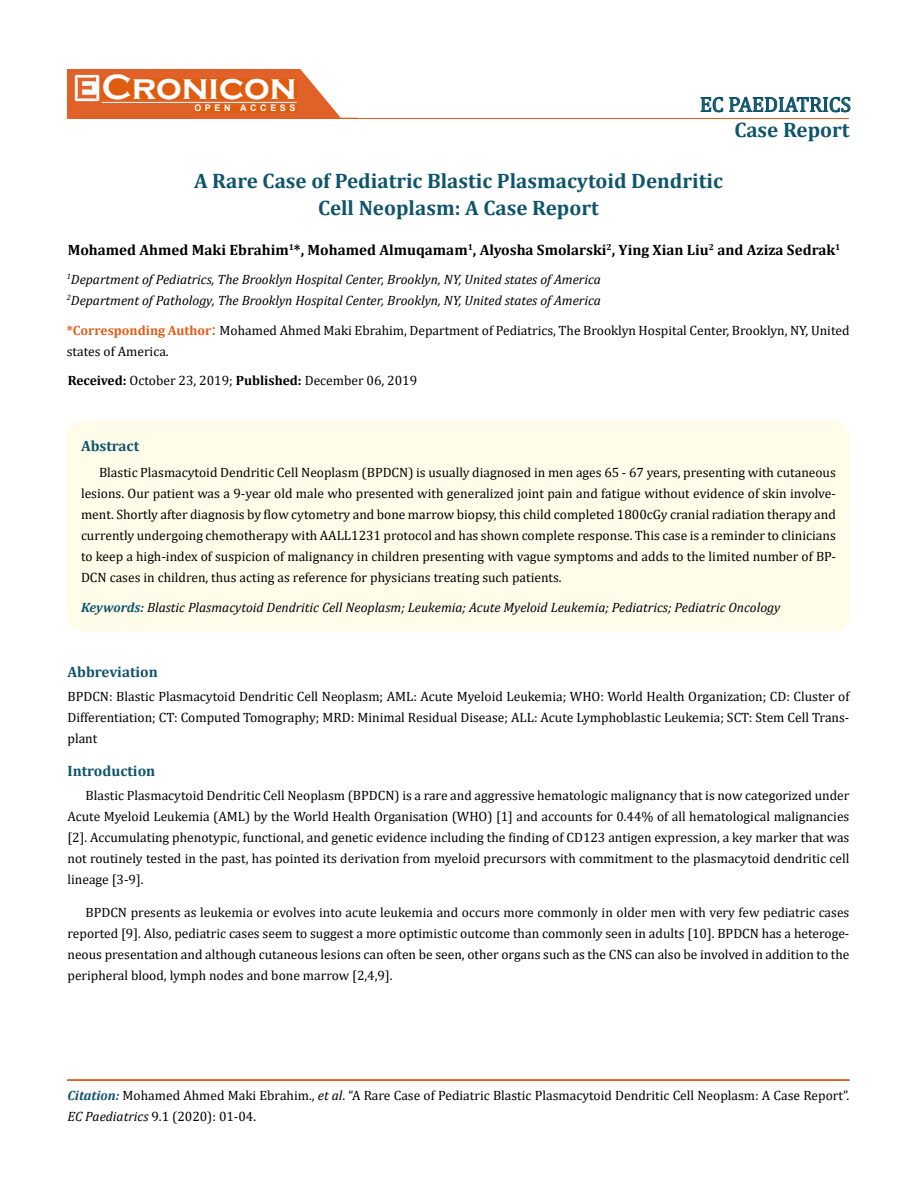
<style>
.page{position:relative;width:917px;height:1190px;background:#fff}
.page>*{position:absolute;margin:0;border:0;box-sizing:border-box;transform-origin:0 0}
.t1{font:700 36px "Copperplate Gothic";color:#fff}
.t2{font:700 21px/27px "Cambria";color:#0e546a;text-align:center}
.t3{font:21px "Cambria";color:#0e546a}
.t4{font:700 15px "Cambria";color:#000}
.t5{font:700 15px "Cambria";color:#0e546a}
.t6{font:13.5px/21px "Cambria";color:#000;text-align:justify}
.t7{font:italic 13.5px/21px "Cambria";color:#000}
.t8{font:700 9px "Arial";letter-spacing:.4em;color:#fff}
.s1{font-weight:700;color:#e05d1a}
.s2{font-size:18px;color:#e05d1a}
.s3{font-weight:700}
.s4{font-weight:700;color:#0e546a}
.s5{font-weight:700;font-style:italic;color:#0e546a}
.s6{font-style:italic}
</style>
<div class="page">
<div style="left:67px;top:70px;width:290px;height:49px;background:#e06228"></div>
<svg style="left:300px;top:69px;width:58px;height:49px"></svg>
<img style="left:75px;top:75px;width:24px;height:26px">
<div style="left:102px;top:79px;width:195px;height:21px;background:#df5d11"></div>
<div style="left:194px;top:105px;width:103px;height:7px;background:#df5d11"></div>
<svg style="left:700px;top:97px;width:23px;height:15px"></svg>
<svg style="left:729px;top:97px;width:121px;height:15px"></svg>
<hr style="left:102px;top:102px;width:194px;height:1px;background:#fff">
<hr style="left:279px;top:118px;width:569px;height:1px;background:#e05d1a">
<hr style="left:67px;top:1080px;width:782px;height:1px;background:#e05d1a">
<div style="left:67px;top:1079px;width:782px;height:1px;border:1px solid #e05d1a"></div>
<div style="left:67px;top:420px;width:782px;height:212px;background:#fffde9;border-radius:18px"></div>
<h1 class="t1" style="left:102px;top:68px;width:196px">Cronicon</h1>
<p class="t8" style="left:194px;top:102px;width:103px">OPEN ACCESS</p>
<h2 class="t3" style="left:700px;top:92px;width:153px">EC PAEDIATRICS</h2>
<h2 class="t2" style="left:734px;top:116px;width:117px">Case Report</h2>
<h2 class="t2" style="left:194px;top:166px;width:530px">A Rare Case of Pediatric Blastic Plasmacytoid Dendritic<br>Cell Neoplasm: A Case Report</h2>
<p class="t4" style="left:68px;top:240px;width:774px">Mohamed Ahmed Maki Ebrahim<sup>1</sup>*, Mohamed Almuqamam<sup>1</sup>, Alyosha Smolarski<sup>2</sup>, Ying Xian Liu<sup>2</sup> and Aziza Sedrak<sup>1</sup></p>
<p class="t7" style="left:67px;top:268px;width:535px"><sup>1</sup>Department of Pediatrics, The Brooklyn Hospital Center, Brooklyn, NY, United states of America<br><sup>2</sup>Department of Pathology, The Brooklyn Hospital Center, Brooklyn, NY, United states of America</p>
<p class="t6" style="left:67px;top:320px;width:784px"><span class="s1">*Corresponding Author</span><span class="s2">:</span> Mohamed Ahmed Maki Ebrahim, Department of Pediatrics, The Brooklyn Hospital Center, Brooklyn, NY, United states of America.</p>
<p class="t6" style="left:68px;top:370px;width:351px"><span class="s3">Received:</span> October 23, 2019; <span class="s3">Published:</span> December 06, 2019</p>
<p class="t5" style="left:81px;top:435px;width:60px">Abstract</p>
<p class="t6" style="left:81px;top:462px;width:756px;text-indent:18px">Blastic Plasmacytoid Dendritic Cell Neoplasm (BPDCN) is usually diagnosed in men ages 65 - 67 years, presenting with cutaneous lesions. Our patient was a 9-year old male who presented with generalized joint pain and fatigue without evidence of skin involve&shy;ment. Shortly after diagnosis by flow cytometry and bone marrow biopsy, this child completed 1800cGy cranial radiation therapy and currently undergoing chemotherapy with AALL1231 protocol and has shown complete response. This case is a reminder to clinicians to keep a high-index of suspicion of malignancy in children presenting with vague symptoms and adds to the limited number of BP-DCN cases in children, thus acting as reference for physicians treating such patients.</p>
<p class="t7" style="left:81px;top:596px;width:700px"><span class="s4">Keywords:</span> Blastic Plasmacytoid Dendritic Cell Neoplasm; Leukemia; Acute Myeloid Leukemia; Pediatrics; Pediatric Oncology</p>
<p class="t5" style="left:67px;top:661px;width:92px">Abbreviation</p>
<p class="t6" style="left:67px;top:685px;width:783px">BPDCN: Blastic Plasmacytoid Dendritic Cell Neoplasm; AML: Acute Myeloid Leukemia; WHO: World Health Organization; CD: Cluster of Differentiation; CT: Computed Tomography; MRD: Minimal Residual Disease; ALL: Acute Lymphoblastic Leukemia; SCT: Stem Cell Trans&shy;plant</p>
<p class="t5" style="left:67px;top:760px;width:89px">Introduction</p>
<p class="t6" style="left:67px;top:784px;width:783px;text-indent:18px">Blastic Plasmacytoid Dendritic Cell Neoplasm (BPDCN) is a rare and aggressive hematologic malignancy that is now categorized under Acute Myeloid Leukemia (AML) by the World Health Organisation (WHO) [1] and accounts for 0.44% of all hematological malignancies [2]. Accumulating phenotypic, functional, and genetic evidence including the finding of CD123 antigen expression, a key marker that was not routinely tested in the past, has pointed its derivation from myeloid precursors with commitment to the plasmacytoid dendritic cell lineage [3-9].</p>
<p class="t6" style="left:67px;top:901px;width:783px;text-indent:18px">BPDCN presents as leukemia or evolves into acute leukemia and occurs more commonly in older men with very few pediatric cases reported [9]. Also, pediatric cases seem to suggest a more optimistic outcome than commonly seen in adults [10]. BPDCN has a heteroge&shy;neous presentation and although cutaneous lesions can often be seen, other organs such as the CNS can also be involved in addition to the peripheral blood, lymph nodes and bone marrow [2,4,9].</p>
<p class="t6" style="left:67px;top:1084px;width:783px"><span class="s5">Citation:</span> Mohamed Ahmed Maki Ebrahim., <span class="s6">et al</span>. “A Rare Case of Pediatric Blastic Plasmacytoid Dendritic Cell Neoplasm: A Case Report”.<br><span class="s6">EC Paediatrics</span> 9.1 (2020): 01-04.</p>
</div>
